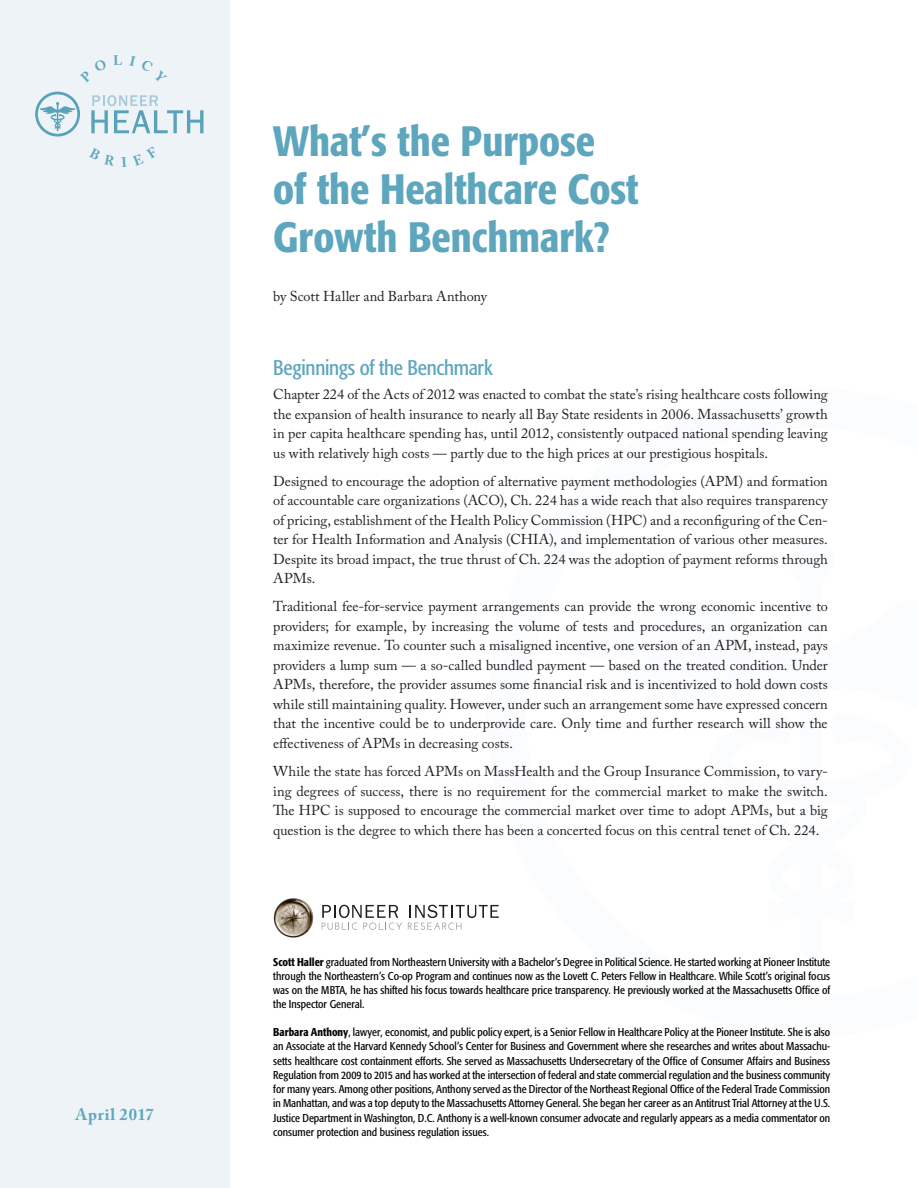
<style>
.page{position:relative;width:918px;height:1188px;background:#fff}
.page>*{position:absolute;margin:0;border:0;box-sizing:border-box;transform-origin:0 0}
.Paper_Title{font:500 condensed 42px/48px "Formata";color:#5da6bd}
.Heading_1{font:condensed 21px "Formata";letter-spacing:-.015em;color:#5da6bd}
.Body_Copy{font:700 16.5px "Adobe Caslon Pro";letter-spacing:.04em;color:#5da6bd}
.Body_Copy-2{font:14.25px/19.5px "Adobe Caslon Pro";color:#231f20;text-align:justify}
.Author_Info{font:condensed 11.25px/14.2px "Formata";color:#040503;text-align:justify}
.s1{font-weight:500}
</style>
<div class="page">
<svg style="left:322px;top:905px;width:80px;height:25px"></svg>
<svg style="left:408px;top:905px;width:91px;height:25px"></svg>
<img style="left:273px;top:898px;width:41px;height:40px">
<div style="left:0;top:0;width:230px;height:1188px;background:#edf3f6"></div>
<svg style="left:35px;top:92px;width:45px;height:45px"></svg>
<svg style="left:91px;top:95px;width:112px;height:38px"></svg>
<p class="Body_Copy" style="left:76px;top:1105px;width:80px">April 2017</p>
<p class="Paper_Title" style="left:273px;top:118px;width:367px">What’s the Purpose of the Healthcare Cost<br>Growth Benchmark?</p>
<p class="Body_Copy-2" style="left:273px;top:286px;width:215px">by Scott Haller and Barbara Anthony</p>
<p class="Heading_1" style="left:273px;top:356px;width:221px">Beginnings of the Benchmark</p>
<p class="Body_Copy-2" style="left:273px;top:384px;width:556px">Chapter 224 of the Acts of 2012 was enacted to combat the state’s rising healthcare costs following the expansion of health insurance to nearly all Bay State residents in 2006. Massachusetts’ growth in per capita healthcare spending has, until 2012, consistently outpaced national spending leaving us with relatively high costs — partly due to the high prices at our prestigious hospitals.</p>
<p class="Body_Copy-2" style="left:273px;top:471px;width:556px">Designed to encourage the adoption of alternative payment methodologies (APM) and formation of accountable care organizations (ACO), Ch. 224 has a wide reach that also requires transparency of pricing, establishment of the Health Policy Commission (HPC) and a reconfiguring of the Cen&shy;ter for Health Information and Analysis (CHIA), and implementation of various other measures.<br>Despite its broad impact, the true thrust of Ch. 224 was the adoption of payment reforms through APMs.</p>
<p class="Body_Copy-2" style="left:273px;top:597px;width:556px">Traditional fee-for-service payment arrangements can provide the wrong economic incentive to providers; for example, by increasing the volume of tests and procedures, an organization can maximize revenue. To counter such a misaligned incentive, one version of an APM, instead, pays providers a lump sum — a so-called bundled payment — based on the treated condition. Under APMs, therefore, the provider assumes some financial risk and is incentivized to hold down costs while still maintaining quality. However, under such an arrangement some have expressed concern that the incentive could be to underprovide care. Only time and further research will show the effectiveness of APMs in decreasing costs.</p>
<p class="Body_Copy-2" style="left:273px;top:761px;width:556px">While the state has forced APMs on MassHealth and the Group Insurance Commission, to vary&shy;ing degrees of success, there is no requirement for the commercial market to make the switch.<br>The HPC is supposed to encourage the commercial market over time to adopt APMs, but a big question is the degree to which there has been a concerted focus on this central tenet of Ch. 224.</p>
<p class="Author_Info" style="left:273px;top:955px;width:559px"><span class="s1">Scott Haller</span> graduated from Northeastern University with a Bachelor’s Degree in Political Science. He started working at Pioneer Institute through the Northeastern’s Co-op Program and continues now as the Lovett C. Peters Fellow in Healthcare. While Scott’s original focus was on the MBTA, he has shifted his focus towards healthcare price transparency. He previously worked at the Massachusetts Office of the Inspector General.</p>
<p class="Author_Info" style="left:273px;top:1025px;width:559px"><span class="s1">Barbara Anthony</span>, lawyer, economist, and public policy expert, is a Senior Fellow in Healthcare Policy at the Pioneer Institute. She is also an Associate at the Harvard Kennedy School’s Center for Business and Government where she researches and writes about Massachu&shy;setts healthcare cost containment efforts. She served as Massachusetts Undersecretary of the Office of Consumer Affairs and Business Regulation from 2009 to 2015 and has worked at the intersection of federal and state commercial regulation and the business community for many years. Among other positions, Anthony served as the Director of the Northeast Regional Office of the Federal Trade Commission in Manhattan, and was a top deputy to the Massachusetts Attorney General. She began her career as an Antitrust Trial Attorney at the U.S.<br>Justice Department in Washington, D.C. Anthony is a well-known consumer advocate and regularly appears as a media commentator on consumer protection and business regulation issues.</p>
</div>
